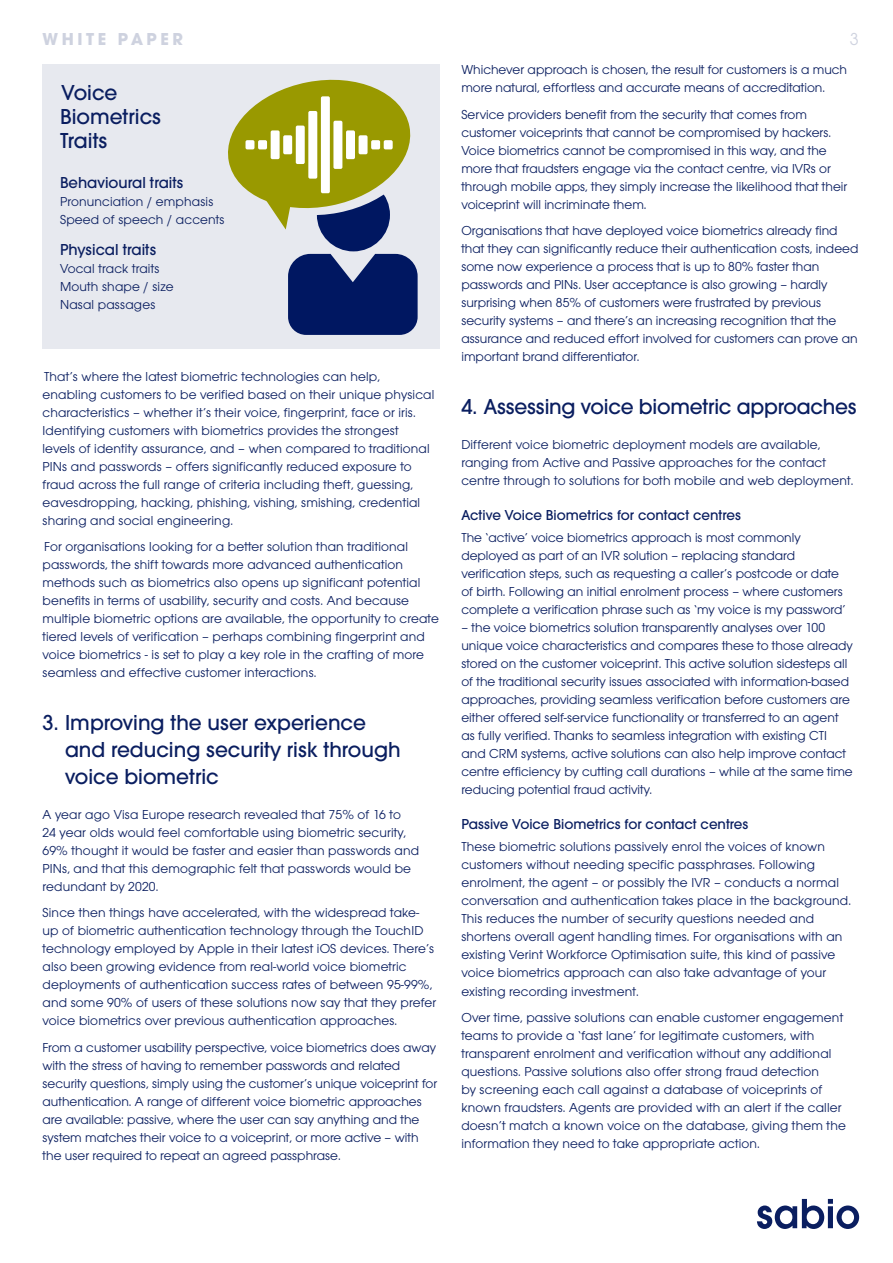
<style>
.page{position:relative;width:893px;height:1263px;background:#fff}
.page>*{position:absolute;margin:0;border:0;box-sizing:border-box;transform-origin:0 0}
.subheader{font:500 22.5px/27px "Avant Garde Gothic Itc T";color:#0a1e60}
.t1{font:700 18px "Avant Garde Gothic Itc T";letter-spacing:.2em;color:#ced2df}
.t2{font:18px "Avant Garde Gothic Itc T";color:#ced2df}
.t3{font:500 16.5px "Avant Garde Gothic Itc T";color:#0a1e60}
.t4{font:500 15px "Avant Garde Gothic Itc T";color:#0a1e60}
.body{font:13.5px/18px "Avant Garde Gothic Itc T";letter-spacing:.005em;color:#0a1e60}
</style>
<div class="page">
<svg style="left:757px;top:1199px;width:102px;height:30px"></svg>
<div style="left:43px;top:64px;width:397px;height:285px;background:#e7e9ef"></div>
<div style="left:317px;top:178px;width:73px;height:73px;background:#001761;border-radius:50%"></div>
<svg style="left:288px;top:254px;width:130px;height:81px;background:#162b6e"></svg>
<svg style="left:228px;top:79px;width:183px;height:151px"></svg>
<div style="left:321px;top:96px;width:9px;height:97px;background:#fff;border-radius:2px"></div>
<div style="left:333px;top:121px;width:9px;height:48px;background:#fff;border-radius:2px"></div>
<div style="left:308px;top:111px;width:9px;height:68px;background:#fff;border-radius:2px"></div>
<div style="left:296px;top:126px;width:9px;height:38px;background:#fff;border-radius:2px"></div>
<div style="left:271px;top:130px;width:9px;height:29px;background:#fff;border-radius:2px"></div>
<div style="left:283px;top:135px;width:9px;height:19px;background:#fff;border-radius:2px"></div>
<div style="left:258px;top:140px;width:9px;height:9px;background:#fff;border-radius:2px"></div>
<div style="left:346px;top:130px;width:9px;height:29px;background:#fff;border-radius:2px"></div>
<div style="left:359px;top:135px;width:9px;height:19px;background:#fff;border-radius:2px"></div>
<div style="left:371px;top:140px;width:9px;height:9px;background:#fff;border-radius:2px"></div>
<div style="left:384px;top:140px;width:9px;height:9px;background:#fff;border-radius:2px"></div>
<div style="left:246px;top:140px;width:8px;height:9px;background:#fff;border-radius:2px"></div>
<p class="t1" style="left:43px;top:28px;width:142px">WHITE PAPER</p>
<p class="t2" style="left:850px;top:28px;width:10px">3</p>
<p class="subheader" style="left:60px;top:80px;width:103px;line-height:24px">Voice<br>Biometrics<br>Traits</p>
<p class="t3" style="left:60px;top:173px;width:125px">Behavioural traits</p>
<p class="body" style="left:60px;top:192px;width:166px">Pronunciation / emphasis<br>Speed of speech / accents</p>
<p class="t3" style="left:60px;top:240px;width:98px">Physical traits</p>
<p class="body" style="left:60px;top:259px;width:115px">Vocal track traits<br>Mouth shape / size<br>Nasal passages</p>
<p class="body" style="left:43px;top:367px;width:393px">That’s where the latest biometric technologies can help, enabling customers to be verified based on their unique physical characteristics – whether it’s their voice, fingerprint, face or iris.<br>Identifying customers with biometrics provides the strongest levels of identity assurance, and – when compared to traditional PINs and passwords – offers significantly reduced exposure to fraud across the full range of criteria including theft, guessing, eavesdropping, hacking, phishing, vishing, smishing, credential sharing and social engineering.</p>
<p class="body" style="left:43px;top:537px;width:398px">For organisations looking for a better solution than traditional passwords, the shift towards more advanced authentication methods such as biometrics also opens up significant potential benefits in terms of usability, security and costs. And because multiple biometric options are available, the opportunity to create tiered levels of verification – perhaps combining fingerprint and voice biometrics - is set to play a key role in the crafting of more seamless and effective customer interactions.</p>
<p class="subheader" style="left:65px;top:708px;width:337px;text-indent:-22px">3. Improving the user experience and reducing security risk through voice biometric</p>
<p class="body" style="left:43px;top:805px;width:378px">A year ago Visa Europe research revealed that 75% of 16 to<br>24 year olds would feel comfortable using biometric security, 69% thought it would be faster and easier than passwords and PINs, and that this demographic felt that passwords would be redundant by 2020.</p>
<p class="body" style="left:43px;top:903px;width:395px">Since then things have accelerated, with the widespread take&shy;up of biometric authentication technology through the TouchID technology employed by Apple in their latest iOS devices. There’s also been growing evidence from real-world voice biometric deployments of authentication success rates of between 95-99%, and some 90% of users of these solutions now say that they prefer voice biometrics over previous authentication approaches.</p>
<p class="body" style="left:43px;top:1038px;width:396px">From a customer usability perspective, voice biometrics does away with the stress of having to remember passwords and related security questions, simply using the customer’s unique voiceprint for authentication. A range of different voice biometric approaches are available: passive, where the user can say anything and the system matches their voice to a voiceprint, or more active – with the user required to repeat an agreed passphrase.</p>
<p class="body" style="left:461px;top:61px;width:387px">Whichever approach is chosen, the result for customers is a much more natural, effortless and accurate means of accreditation.</p>
<p class="body" style="left:461px;top:105px;width:387px">Service providers benefit from the security that comes from customer voiceprints that cannot be compromised by hackers.<br>Voice biometrics cannot be compromised in this way, and the more that fraudsters engage via the contact centre, via IVRs or through mobile apps, they simply increase the likelihood that their voiceprint will incriminate them.</p>
<p class="body" style="left:461px;top:222px;width:399px">Organisations that have deployed voice biometrics already find that they can significantly reduce their authentication costs, indeed some now experience a process that is up to 80% faster than passwords and PINs. User acceptance is also growing – hardly surprising when 85% of customers were frustrated by previous security systems – and there’s an increasing recognition that the assurance and reduced effort involved for customers can prove an important brand differentiator.</p>
<p class="subheader" style="left:461px;top:393px;width:397px">4. Assessing voice biometric approaches</p>
<p class="body" style="left:461px;top:435px;width:394px">Different voice biometric deployment models are available, ranging from Active and Passive approaches for the contact centre through to solutions for both mobile and web deployment.</p>
<p class="t4" style="left:461px;top:506px;width:281px">Active Voice Biometrics for contact centres</p>
<p class="body" style="left:461px;top:528px;width:386px">The ‘active’ voice biometrics approach is most commonly deployed as part of an IVR solution – replacing standard verification steps, such as requesting a caller’s postcode or date of birth. Following an initial enrolment process – where customers complete a verification phrase such as ‘my voice is my password’</p>
<p class="body" style="left:461px;top:618px;width:393px">– the voice biometrics solution transparently analyses over 100 unique voice characteristics and compares these to those already stored on the customer voiceprint. This active solution sidesteps all of the traditional security issues associated with information-based approaches, providing seamless verification before customers are either offered self-service functionality or transferred to an agent as fully verified. Thanks to seamless integration with existing CTI and CRM systems, active solutions can also help improve contact centre efficiency by cutting call durations – while at the same time reducing potential fraud activity.</p>
<p class="t4" style="left:461px;top:815px;width:289px">Passive Voice Biometrics for contact centres</p>
<p class="body" style="left:461px;top:838px;width:391px">These biometric solutions passively enrol the voices of known customers without needing specific passphrases. Following enrolment, the agent – or possibly the IVR – conducts a normal conversation and authentication takes place in the background.<br>This reduces the number of security questions needed and shortens overall agent handling times. For organisations with an existing Verint Workforce Optimisation suite, this kind of passive voice biometrics approach can also take advantage of your existing recording investment.</p>
<p class="body" style="left:461px;top:1008px;width:386px">Over time, passive solutions can enable customer engagement teams to provide a ‘fast lane’ for legitimate customers, with transparent enrolment and verification without any additional questions. Passive solutions also offer strong fraud detection<br>by screening each call against a database of voiceprints of known fraudsters. Agents are provided with an alert if the caller doesn’t match a known voice on the database, giving them the information they need to take appropriate action.</p>
</div>
